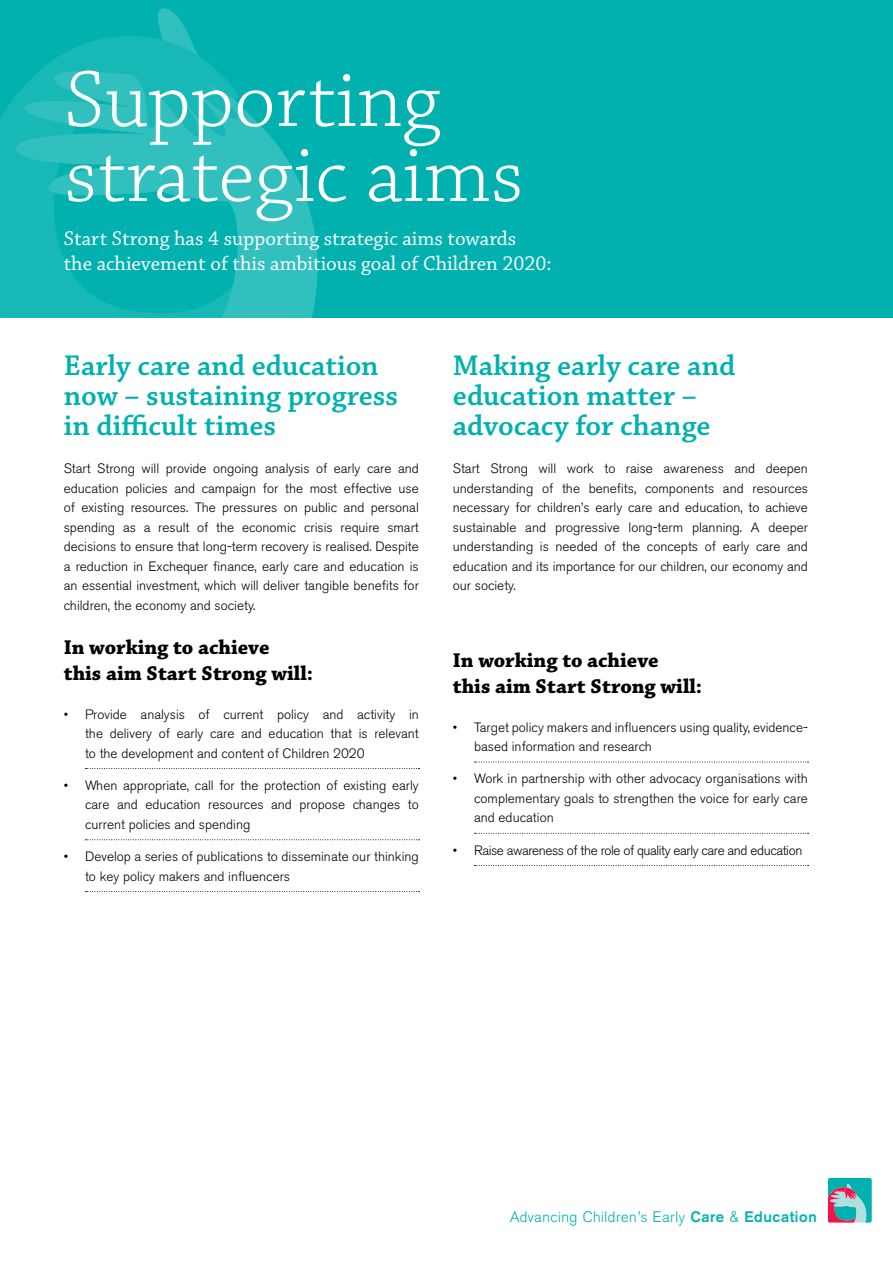
<style>
.page{position:relative;width:893px;height:1263px;background:#fff}
.page>*{position:absolute;margin:0;border:0;box-sizing:border-box;transform-origin:0 0}
.t1{font:300 84px/75px "Chaparral Pro";color:#fff}
.t2{font:600 30px/30px "Chaparral Pro";color:#00b1b0}
.t3{font:21px/25.5px "Chaparral Pro";color:#fff}
.t4{font:700 21px/25.5px "Chaparral Pro";color:#000}
.t5{font:300 15px "Akzidenz Grotesk";letter-spacing:.04em;color:#00b1b0}
.t6{font:300 13.5px/19.5px "Akzidenz Grotesk BE";color:#000;text-align:justify}
.t7{font:300 13.5px "Akzidenz Grotesk BE";letter-spacing:-.03em;color:#000}
.s1{font-weight:700}
</style>
<div class="page">
<div style="left:0;top:0;width:893px;height:318px;background:#00b1b0"></div>
<svg style="left:233px;top:105px;width:85px;height:213px;fill:#32c0bf"></svg>
<svg style="left:0;top:36px;width:233px;height:282px"></svg>
<svg style="left:134px;top:8px;width:106px;height:131px"></svg>
<svg style="left:85px;top:768px;width:334px;height:1px"></svg>
<svg style="left:85px;top:839px;width:334px;height:1px"></svg>
<svg style="left:85px;top:891px;width:334px;height:1px"></svg>
<svg style="left:474px;top:762px;width:334px;height:1px"></svg>
<svg style="left:474px;top:833px;width:334px;height:1px"></svg>
<svg style="left:474px;top:865px;width:334px;height:1px"></svg>
<svg style="left:828px;top:1178px;width:44px;height:44px;background:#5ea1aa"></svg>
<h1 class="t1" style="left:65px;top:66px;width:461px">Supporting strategic aims</h1>
<h3 class="t3" style="left:64px;top:226px;width:489px">Start Strong has 4 supporting strategic aims towards<br>the achievement of this ambitious goal of Children 2020:</h3>
<h2 class="t2" style="left:64px;top:351px;width:336px">Early care and education now – sustaining progress in difficult times</h2>
<p class="t6" style="left:64px;top:459px;width:357px">Start Strong will provide ongoing analysis of early care and education policies and campaign for the most effective use of existing resources. The pressures on public and personal spending as a result of the economic crisis require smart decisions to ensure that long-term recovery is realised. Despite a reduction in Exchequer finance, early care and education is an essential investment, which will deliver tangible benefits for children, the economy and society.</p>
<h3 class="t4" style="left:64px;top:636px;width:251px">In working to achieve<br>this aim Start Strong will:</h3>
<p class="t6" style="left:85px;top:704px;width:335px;text-indent:-21px">• Provide analysis of current policy and activity in the delivery of early care and education that is relevant to the development and content of Children 2020</p>
<p class="t6" style="left:85px;top:776px;width:335px;text-indent:-21px">• When appropriate, call for the protection of existing early care and education resources and propose changes to current policies and spending</p>
<p class="t6" style="left:85px;top:847px;width:335px;text-indent:-21px">• Develop a series of publications to disseminate our thinking to key policy makers and influencers</p>
<h2 class="t2" style="left:453px;top:351px;width:284px">Making early care and education matter – advocacy for change</h2>
<p class="t6" style="left:453px;top:459px;width:357px">Start Strong will work to raise awareness and deepen understanding of the benefits, components and resources necessary for children’s early care and education, to achieve sustainable and progressive long-term planning. A deeper understanding is needed of the concepts of early care and education and its importance for our children, our economy and our society.</p>
<h3 class="t4" style="left:453px;top:649px;width:251px">In working to achieve<br>this aim Start Strong will:</h3>
<p class="t6" style="left:474px;top:717px;width:335px;text-indent:-21px">• Target policy makers and influencers using quality, evidence&shy;based information and research</p>
<p class="t6" style="left:474px;top:769px;width:335px;text-indent:-21px">• Work in partnership with other advocacy organisations with complementary goals to strengthen the voice for early care and education</p>
<p class="t7" style="left:453px;top:842px;width:351px">• Raise awareness of the role of quality early care and education</p>
<p class="t5" style="left:510px;top:1208px;width:308px">Advancing Children’s Early <span class="s1">Care</span> &amp; <span class="s1">Education</span></p>
</div>
